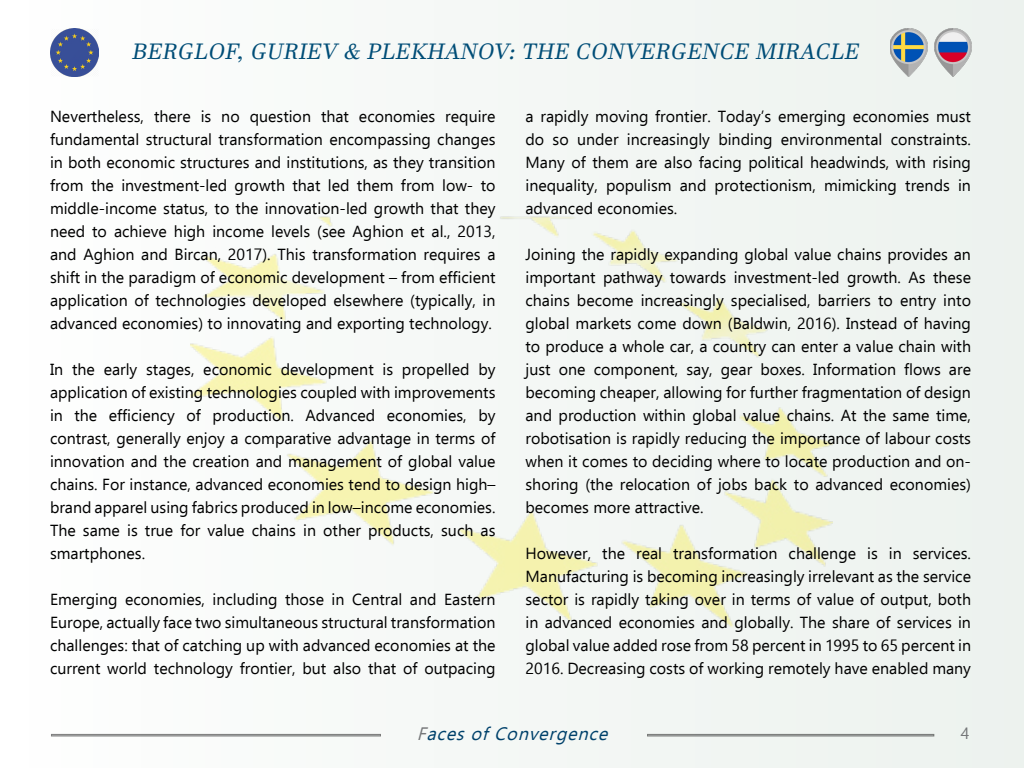
<style>
.page{position:relative;width:1024px;height:768px;background:#f4f8f5}
.page>*{position:absolute;margin:0;border:0;box-sizing:border-box;transform-origin:0 0}
.t1{font:italic 22px "Javanese Text";color:#004d77}
.t2{font:italic 18px "Ebrima";color:#00416b}
.t3{font:16px/23px "Ebrima";color:#000;text-align:justify}
.t4{font:16px "Ebrima";color:#757779}
.s1{color:#757779}
</style>
<div class="page">
<img style="left:191px;top:216px;width:642px;height:411px">
<img style="left:50px;top:28px;width:49px;height:48px">
<img style="left:934px;top:28px;width:38px;height:48px">
<img style="left:890px;top:28px;width:37px;height:48px">
<h1 class="t1" style="left:131px;top:39px;width:737px">BERGLOF,GURIEV &amp; PLEKHANOV:THECONVERGENCEMIRACLE</h1>
<p class="t3" style="left:50px;top:105px;width:447px">Nevertheless, there is no question that economies require fundamental structural transformation encompassing changes in both economic structures and institutions, as they transition from the investment-led growth that led them from low- to middle-income status, to the innovation-led growth that they need to achieve high income levels (see Aghion et al., 2013, and Aghion and Bircan, 2017). This transformation requires a shift in the paradigm of economic development – from efficient application of technologies developed elsewhere (typically, in advanced economies) to innovating and exporting technology.</p>
<p class="t3" style="left:50px;top:358px;width:447px">In the early stages, economic development is propelled by application of existing technologies coupled with improvements in the efficiency of production. Advanced economies, by contrast, generally enjoy a comparative advantage in terms of innovation and the creation and management of global value chains. For instance, advanced economies tend to design high– brand apparel using fabrics produced in low–income economies.<br>The same is true for value chains in other products, such as smartphones.</p>
<p class="t3" style="left:50px;top:588px;width:447px">Emerging economies, including those in Central and Eastern Europe, actually face two simultaneous structural transformation challenges: that of catching up with advanced economies at the current world technology frontier, but also that of outpacing</p>
<p class="t3" style="left:526px;top:105px;width:447px">a rapidly moving frontier. Today’s emerging economies must do so under increasingly binding environmental constraints.<br>Many of them are also facing political headwinds, with rising inequality, populism and protectionism, mimicking trends in advanced economies.</p>
<p class="t3" style="left:526px;top:243px;width:447px">Joining the rapidly expanding global value chains provides an important pathway towards investment-led growth. As these chains become increasingly specialised, barriers to entry into global markets come down (Baldwin, 2016). Instead of having to produce a whole car, a country can enter a value chain with just one component, say, gear boxes. Information flows are becoming cheaper, allowing for further fragmentation of design and production within global value chains. At the same time, robotisation is rapidly reducing the importance of labour costs when it comes to deciding where to locate production and on&shy;shoring (the relocation of jobs back to advanced economies) becomes more attractive.</p>
<p class="t3" style="left:526px;top:541px;width:447px">However, the real transformation challenge is in services.<br>Manufacturing is becoming increasingly irrelevant as the service sector is rapidly taking over in terms of value of output, both in advanced economies and globally. The share of services in global value added rose from 58 percent in 1995 to 65 percent in 2016. Decreasing costs of working remotely have enabled many</p>
<p class="t2" style="left:417px;top:721px;width:199px"><span class="s1">F</span>acesofConvergence</p>
<p class="t4" style="left:961px;top:722px;width:10px">4</p>
</div>
